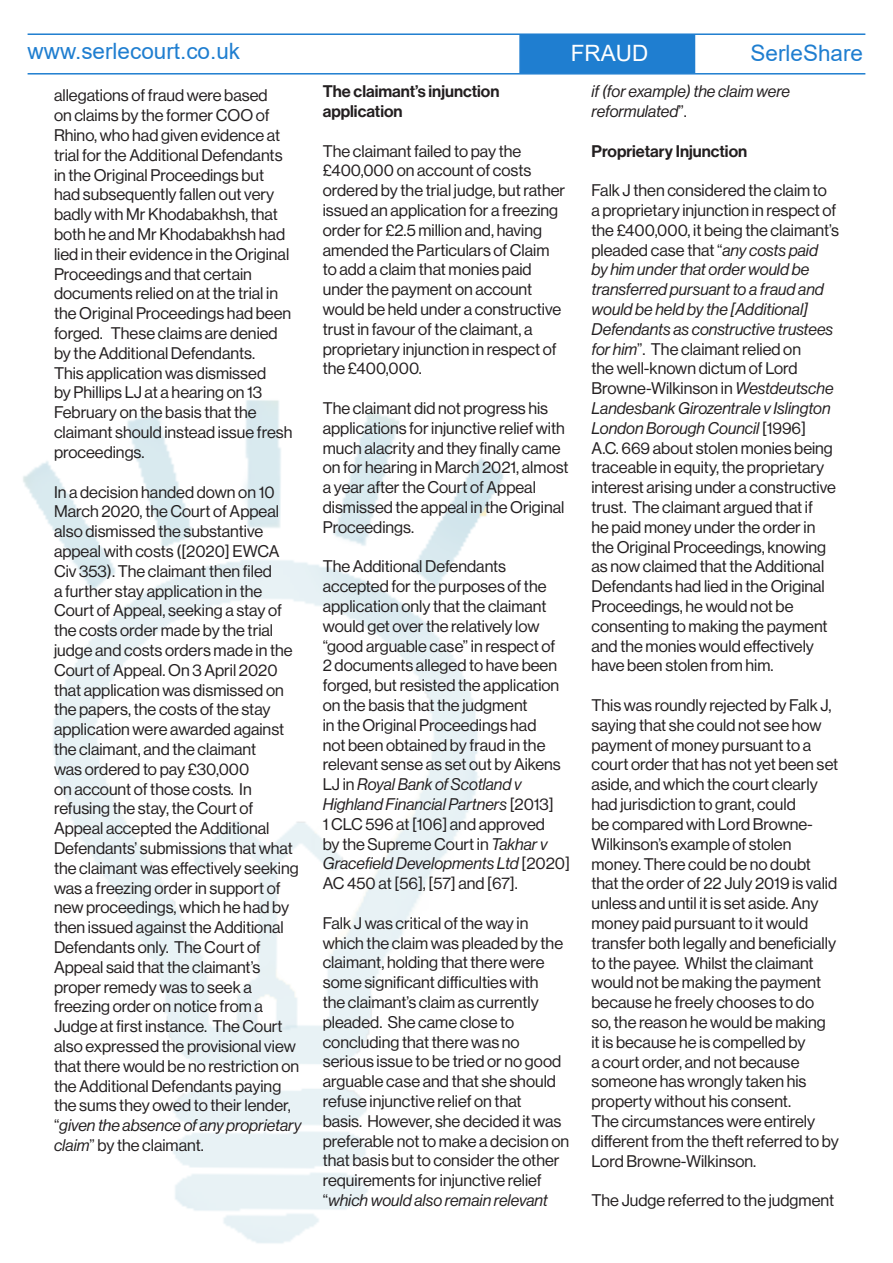
<style>
.page{position:relative;width:893px;height:1263px;background:#fff}
.page>*{position:absolute;margin:0;border:0;box-sizing:border-box;transform-origin:0 0}
.t1{font:22.5px "Arial";color:#1f7ed0}
.t2{font:22.5px "Arial";color:#fff}
.t3{font:16.5px/19.8px "N Haas Grotesk DS Pro 55 Rg";color:#231f20}
.t4{font:16.5px/19.8px "N Haas Grotesk DS Pro 65 Md";color:#231f20}
.t5{font:16.5px/19.8px "N Haas Grotesk DS Pro 56 It";color:#231f20}
.s1{font-family:"N Haas Grotesk DS Pro 56 It"}
.s2{font-family:"N Haas Grotesk DS Pro 55 Rg"}
</style>
<div class="page">
<div style="left:519px;top:34px;width:176px;height:39px;background:#1f7ed0"></div>
<img style="left:23px;top:400px;width:480px;height:844px">
<hr style="left:28px;top:33px;width:837px;height:2px;background:#1f7ed0">
<hr style="left:28px;top:73px;width:837px;height:2px;background:#1f7ed0">
<p class="t1" style="left:28px;top:35px;width:214px">www.serlecourt.co.uk</p>
<p class="t2" style="left:571px;top:38px;width:79px">FRAUD</p>
<p class="t1" style="left:750px;top:38px;width:114px">SerleShare</p>
<p class="t3" style="left:54px;top:86px;width:240px">allegations of fraud were based<br>on claims by the former COO of<br>Rhino, who had given evidence at trial for the Additional Defendants in the Original Proceedings but had subsequently fallen out very badly with Mr Khodabakhsh, that both he and Mr Khodabakhsh had lied in their evidence in the Original<br>Proceedings and that certain documents relied on at the trial in the Original Proceedings had been forged. These claims are denied by the Additional Defendants.<br>This application was dismissed<br>by Phillips LJ at a hearing on 13<br>February on the basis that the claimant should instead issue fresh proceedings.</p>
<p class="t3" style="left:54px;top:482px;width:249px">In a decision handed down on 10<br>March 2020, the Court of Appeal also dismissed the substantive appeal with costs ([2020] EWCA<br>Civ 353). The claimant then filed<br>a further stay application in the<br>Court of Appeal, seeking a stay of the costs order made by the trial judge and costs orders made in the<br>Court of Appeal. On 3 April 2020 that application was dismissed on the papers, the costs of the stay application were awarded against the claimant, and the claimant<br>was ordered to pay £30,000<br>on account of those costs. In refusing the stay, the Court of<br>Appeal accepted the Additional<br>Defendants’ submissions that what the claimant was effectively seeking was a freezing order in support of new proceedings, which he had by then issued against the Additional<br>Defendants only. The Court of<br>Appeal said that the claimant’s proper remedy was to seek a freezing order on notice from a<br>Judge at first instance. The Court also expressed the provisional view that there would be no restriction on the Additional Defendants paying the sums they owed to their lender, “<span class="s1">given the absence of any proprietary claim</span>” by the claimant.</p>
<p class="t5" style="left:591px;top:82px;width:200px">if (for example) the claim were reformulated<span class="s2">”.</span></p>
<p class="t4" style="left:591px;top:141px;width:157px">Proprietary Injunction</p>
<p class="t3" style="left:591px;top:181px;width:249px">Falk J then considered the claim to a proprietary injunction in respect of the £400,000, it being the claimant’s pleaded case that “<span class="s1">any costs paid<br>by him under that order would be transferred pursuant to a fraud and would be held by the [Additional] Defendants as constructive trustees for him</span>”. The claimant relied on<br>the well-known dictum of Lord Browne-Wilkinson in <span class="s1">Westdeutsche Landesbank Girozentrale v Islington London Borough Council</span> [1996]<br>A.C. 669 about stolen monies being traceable in equity, the proprietary interest arising under a constructive trust. The claimant argued that if<br>he paid money under the order in the Original Proceedings, knowing as now claimed that the Additional Defendants had lied in the Original Proceedings, he would not be consenting to making the payment and the monies would effectively have been stolen from him.</p>
<p class="t3" style="left:591px;top:695px;width:249px">This was roundly rejected by Falk J, saying that she could not see how payment of money pursuant to a court order that has not yet been set aside, and which the court clearly had jurisdiction to grant, could<br>be compared with Lord Browne-<br>Wilkinson’s example of stolen money. There could be no doubt that the order of 22 July 2019 is valid unless and until it is set aside. Any money paid pursuant to it would transfer both legally and beneficially to the payee. Whilst the claimant would not be making the payment because he freely chooses to do<br>so, the reason he would be making<br>it is because he is compelled by<br>a court order, and not because someone has wrongly taken his property without his consent.<br>The circumstances were entirely different from the theft referred to by<br>Lord Browne-Wilkinson.</p>
<p class="t3" style="left:591px;top:1190px;width:244px">The Judge referred to the judgment</p>
<p class="t4" style="left:323px;top:82px;width:178px">The claimant’s injunction application</p>
<p class="t3" style="left:323px;top:141px;width:244px">The claimant failed to pay the £400,000 on account of costs ordered by the trial judge, but rather issued an application for a freezing order for £2.5 million and, having amended the Particulars of Claim to add a claim that monies paid under the payment on account would be held under a constructive trust in favour of the claimant, a proprietary injunction in respect of the £400,000.</p>
<p class="t3" style="left:323px;top:398px;width:247px">The claimant did not progress his applications for injunctive relief with much alacrity and they finally came on for hearing in March 2021, almost a year after the Court of Appeal dismissed the appeal in the Original<br>Proceedings.</p>
<p class="t3" style="left:323px;top:557px;width:249px">The Additional Defendants accepted for the purposes of the application only that the claimant would get over the relatively low “good arguable case” in respect of<br>2 documents alleged to have been forged, but resisted the application on the basis that the judgment<br>in the Original Proceedings had<br>not been obtained by fraud in the relevant sense as set out by Aikens<br>LJ in <span class="s1">Royal Bank of Scotland v<br>Highland Financial Partners</span> [2013]<br>1 CLC 596 at [106] and approved<br>by the Supreme Court in <span class="s1">Takhar v<br>Gracefield Developments Ltd</span> [2020]<br>AC 450 at [56], [57] and [67].</p>
<p class="t3" style="left:323px;top:913px;width:248px">Falk J was critical of the way in which the claim was pleaded by the claimant, holding that there were some significant difficulties with<br>the claimant’s claim as currently pleaded. She came close to concluding that there was no serious issue to be tried or no good arguable case and that she should refuse injunctive relief on that<br>basis. However, she decided it was preferable not to make a decision on that basis but to consider the other requirements for injunctive relief “<span class="s1">which would also remain relevant</span></p>
</div>
